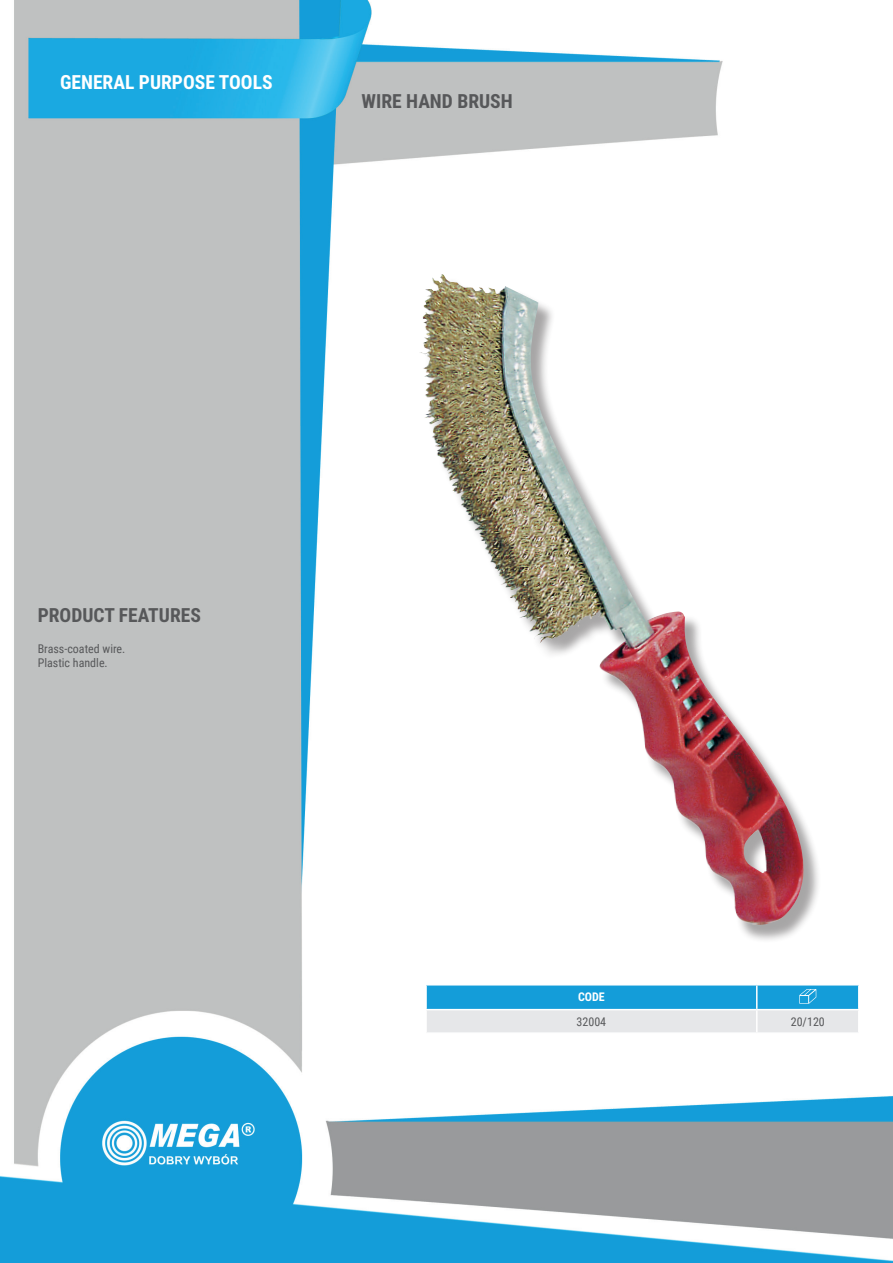
<style>
.page{position:relative;width:893px;height:1263px;background:#fff}
.page>*{position:absolute;margin:0;border:0;box-sizing:border-box;transform-origin:0 0}
.t1{font:700 19.5px "Roboto Condensed";color:#57585a}
.t2{font:700 19.5px "Roboto Condensed";color:#fff}
.t3{font:12px/14.4px "Roboto Condensed";color:#57585a}
.t4{font:700 12px "Roboto Condensed";color:#fff}
</style>
<div class="page">
<img style="left:0;top:0;width:893px;height:1263px">
<div style="left:423px;top:277px;width:399px;height:666px;background:#231f20;opacity:.4"></div>
<img style="left:419px;top:276px;width:116px;height:347px">
<hr style="left:425px;top:985px;width:2px;height:24px;background:#fff">
<hr style="left:425px;top:1010px;width:2px;height:22px;background:#fff">
<hr style="left:858px;top:985px;width:2px;height:24px;background:#fff">
<hr style="left:858px;top:1010px;width:2px;height:22px;background:#fff">
<hr style="left:757px;top:984px;width:103px;height:1px;background:#fff">
<hr style="left:425px;top:984px;width:332px;height:1px;background:#fff">
<hr style="left:425px;top:1009px;width:332px;height:1px;background:#fff">
<hr style="left:757px;top:1009px;width:103px;height:1px;background:#fff">
<hr style="left:425px;top:1032px;width:332px;height:2px;background:#fff">
<hr style="left:757px;top:1032px;width:103px;height:2px;background:#fff">
<svg style="left:426px;top:985px;width:433px;height:48px;background:#82c4e2"></svg>
<h1 class="t2" style="left:60px;top:69px;width:214px">GENERAL PURPOSE TOOLS</h1>
<h1 class="t1" style="left:361px;top:88px;width:153px">WIRE HAND BRUSH</h1>
<h1 class="t1" style="left:38px;top:601px;width:165px">PRODUCT FEATURES</h1>
<p class="t3" style="left:38px;top:641px;width:89px">Brass-coated wire.<br>Plastic handle.</p>
<p class="t4" style="left:578px;top:989px;width:28px">CODE</p>
<p class="t3" style="left:577px;top:1014px;width:31px">32004</p>
<p class="t3" style="left:791px;top:1014px;width:36px">20/120</p>
</div>
